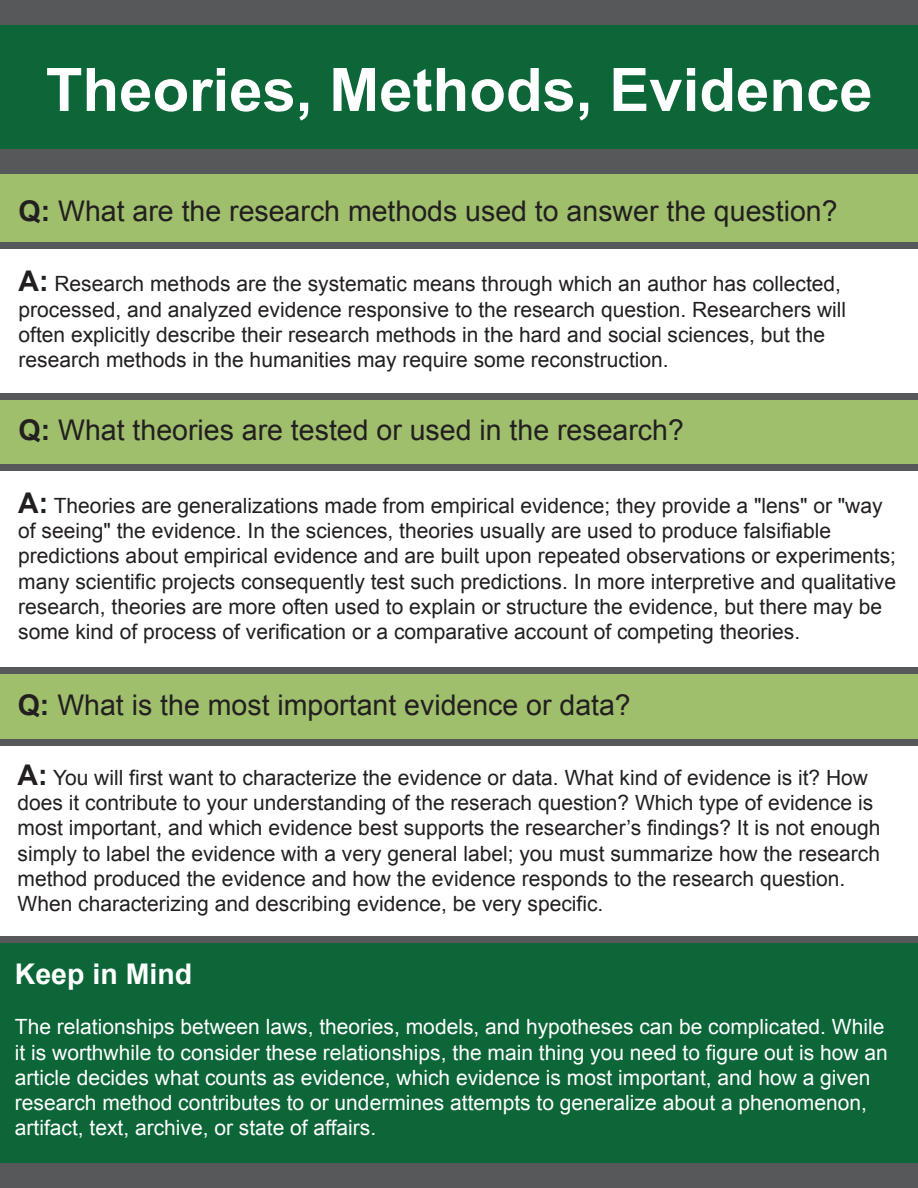
<style>
.page{position:relative;width:918px;height:1188px;background:#fff}
.page>*{position:absolute;margin:0;border:0;box-sizing:border-box;transform-origin:0 0}
.t1{font:700 60px "Arial";color:#fff}
.t2{font:28.5px "Arial";color:#231f20}
.t3{font:700 28.5px "Arial";color:#fff}
.t4{font:21px/25.2px "Arial";color:#231f20}
.t5{font:21px/25.2px "Arial";color:#fff}
.s1{font-weight:700}
.s2{font-weight:700;font-size:28.5px}
</style>
<div class="page">
<div style="left:0;top:171px;width:918px;height:72px;background:#9fbf6c"></div>
<div style="left:0;top:399px;width:918px;height:65px;background:#9fbf6c"></div>
<div style="left:0;top:18px;width:918px;height:132px;background:#0c6638"></div>
<div style="left:0;top:0;width:918px;height:25px;background:#57585a"></div>
<div style="left:0;top:149px;width:918px;height:25px;background:#57585a"></div>
<div style="left:0;top:243px;width:918px;height:6px;background:#57585a"></div>
<div style="left:0;top:393px;width:918px;height:6px;background:#57585a"></div>
<div style="left:0;top:464px;width:918px;height:7px;background:#57585a"></div>
<div style="left:0;top:940px;width:918px;height:237px;background:#0c6638"></div>
<div style="left:0;top:937px;width:918px;height:6px;background:#57585a"></div>
<div style="left:0;top:1163px;width:918px;height:25px;background:#57585a"></div>
<div style="left:0;top:673px;width:918px;height:66px;background:#9fbf6c"></div>
<div style="left:0;top:668px;width:918px;height:6px;background:#57585a"></div>
<div style="left:0;top:739px;width:918px;height:6px;background:#57585a"></div>
<h1 class="t1" style="left:46px;top:50px;width:828px">Theories, Methods, Evidence</h1>
<h2 class="t2" style="left:19px;top:192px;width:821px"><span class="s1">Q:</span> What are the research methods used to answer the question?</h2>
<p class="t4" style="left:19px;top:272px;width:829px"><span class="s2">A:</span> Research methods are the systematic means through which an author has collected, processed, and analyzed evidence responsive to the research question. Researchers will often explicitly describe their research methods in the hard and social sciences, but the research methods in the humanities may require some reconstruction.</p>
<h2 class="t2" style="left:19px;top:412px;width:667px"><span class="s1">Q:</span> What theories are tested or used in the research?</h2>
<p class="t4" style="left:18px;top:493px;width:879px"><span class="s2">A:</span> Theories are generalizations made from empirical evidence; they provide a "lens" or "way of seeing" the evidence. In the sciences, theories usually are used to produce falsifiable predictions about empirical evidence and are built upon repeated observations or experiments; many scientific projects consequently test such predictions. In more interpretive and qualitative research, theories are more often used to explain or structure the evidence, but there may be some kind of process of verification or a comparative account of competing theories.</p>
<h2 class="t2" style="left:18px;top:686px;width:615px"><span class="s1">Q:</span> What is the most important evidence or data?</h2>
<p class="t4" style="left:18px;top:765px;width:865px"><span class="s2">A:</span> You will first want to characterize the evidence or data. What kind of evidence is it? How does it contribute to your understanding of the reserach question? Which type of evidence is most important, and which evidence best supports the researcher’s findings? It is not enough simply to label the evidence with a very general label; you must summarize how the research method produced the evidence and how the evidence responds to the research question.<br>When characterizing and describing evidence, be very specific.</p>
<h2 class="t3" style="left:15px;top:955px;width:179px">Keep in Mind</h2>
<p class="t5" style="left:15px;top:1015px;width:875px">The relationships between laws, theories, models, and hypotheses can be complicated. While it is worthwhile to consider these relationships, the main thing you need to figure out is how an article decides what counts as evidence, which evidence is most important, and how a given research method contributes to or undermines attempts to generalize about a phenomenon, artifact, text, archive, or state of affairs.</p>
</div>
